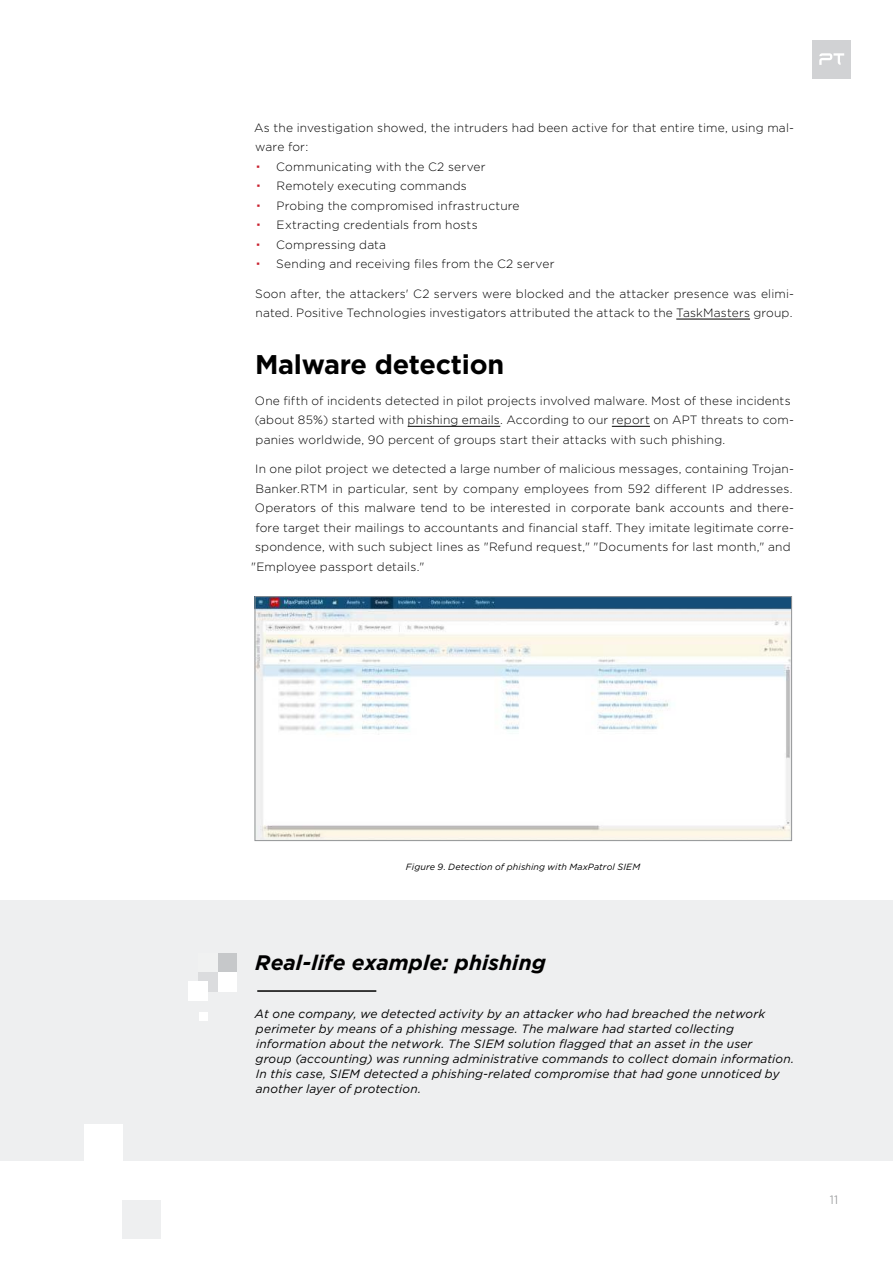
<style>
.page{position:relative;width:893px;height:1263px;background:#fff}
.page>*{position:absolute;margin:0;border:0;box-sizing:border-box;transform-origin:0 0}
.t1{font:700 27px "Gotham Pro";letter-spacing:-.01em;color:#000}
.t2{font:italic 700 21px "Gotham Pro";color:#000}
.t3{font:300 12px/19.5px "Gotham Pro";letter-spacing:.015em;color:#000}
.t4{font:italic 12px/15px "Gotham Pro";letter-spacing:.01em;color:#000}
.t5{font:300 12px "Gotham Pro";color:#808284}
.t6{font:italic 9px "Gotham Pro";letter-spacing:.01em;color:#000}
</style>
<div class="page">
<hr style="left:676px;top:319px;width:74px;height:1px;background:#000">
<hr style="left:408px;top:426px;width:92px;height:1px;background:#000">
<hr style="left:612px;top:426px;width:38px;height:1px;background:#000">
<img style="left:257px;top:598px;width:533px;height:241px">
<div style="left:255px;top:596px;width:537px;height:245px;border:1px solid #939597"></div>
<div style="left:0;top:900px;width:893px;height:261px;background:#eeeff0"></div>
<div style="left:122px;top:1200px;width:39px;height:38px;background:#eeeff0"></div>
<div style="left:84px;top:1124px;width:38px;height:48px;background:#fff"></div>
<div style="left:217px;top:953px;width:20px;height:19px;background:#c6c8ca"></div>
<div style="left:217px;top:972px;width:20px;height:20px;background:#fff"></div>
<div style="left:198px;top:972px;width:19px;height:20px;background:#dbdcde"></div>
<div style="left:199px;top:1012px;width:9px;height:8px;background:#fff"></div>
<div style="left:188px;top:981px;width:20px;height:20px;background:#fff"></div>
<hr style="left:257px;top:990px;width:119px;height:2px;background:#000">
<div style="left:812px;top:40px;width:39px;height:39px;background:#d1d2d4"></div>
<svg style="left:819px;top:53px;width:25px;height:12px"></svg>
<p class="t3" style="left:254px;top:118px;width:542px">As the investigation showed, the intruders had been active for that entire time, using mal-</p>
<p class="t3" style="left:255px;top:138px;width:55px">ware for:</p>
<p class="t3" style="left:276px;top:157px;width:211px">Communicating with the C2 server</p>
<p class="t3" style="left:277px;top:176px;width:192px">Remotely executing commands</p>
<p class="t3" style="left:277px;top:196px;width:244px">Probing the compromised infrastructure</p>
<p class="t3" style="left:277px;top:216px;width:203px">Extracting credentials from hosts</p>
<p class="t3" style="left:276px;top:235px;width:112px">Compressing data</p>
<p class="t3" style="left:276px;top:254px;width:280px">Sending and receiving files from the C2 server</p>
<p class="t3" style="left:255px;top:284px;width:541px">Soon after, the attackers' C2 servers were blocked and the attacker presence was elimi&shy;nated. Positive Technologies investigators attributed the attack to the TaskMasters group.</p>
<h1 class="t1" style="left:255px;top:354px;width:251px">Malware detection</h1>
<p class="t3" style="left:255px;top:391px;width:541px">One fifth of incidents detected in pilot projects involved malware. Most of these incidents (about 85%) started with phishing emails. According to our report on APT threats to com&shy;panies worldwide, 90 percent of groups start their attacks with such phishing.</p>
<p class="t3" style="left:255px;top:459px;width:540px">In one pilot project we detected a large number of malicious messages, containing Trojan-</p>
<p class="t3" style="left:255px;top:479px;width:539px">Banker.RTM in particular, sent by company employees from 592 different IP addresses.</p>
<p class="t3" style="left:255px;top:499px;width:541px">Operators of this malware tend to be interested in corporate bank accounts and there-</p>
<p class="t3" style="left:255px;top:518px;width:540px">fore target their mailings to accountants and financial staff. They imitate legitimate corre-</p>
<p class="t3" style="left:255px;top:537px;width:537px">spondence, with such subject lines as "Refund request," "Documents for last month," and</p>
<p class="t3" style="left:251px;top:557px;width:175px">"Employee passport details."</p>
<p class="t6" style="left:406px;top:863px;width:236px">Figure 9. Detection of phishing with MaxPatrol SIEM</p>
<h2 class="t2" style="left:255px;top:955px;width:292px">Real-life example: phishing</h2>
<p class="t4" style="left:255px;top:1007px;width:541px">At one company, we detected activity by an attacker who had breached the network perimeter by means of a phishing message. The malware had started collecting information about the network. The SIEM solution flagged that an asset in the user<br>group (accounting) was running administrative commands to collect domain information.<br>In this case, SIEM detected a phishing-related compromise that had gone unnoticed by another layer of protection.</p>
<p class="t5" style="left:830px;top:1195px;width:10px">11</p>
</div>
